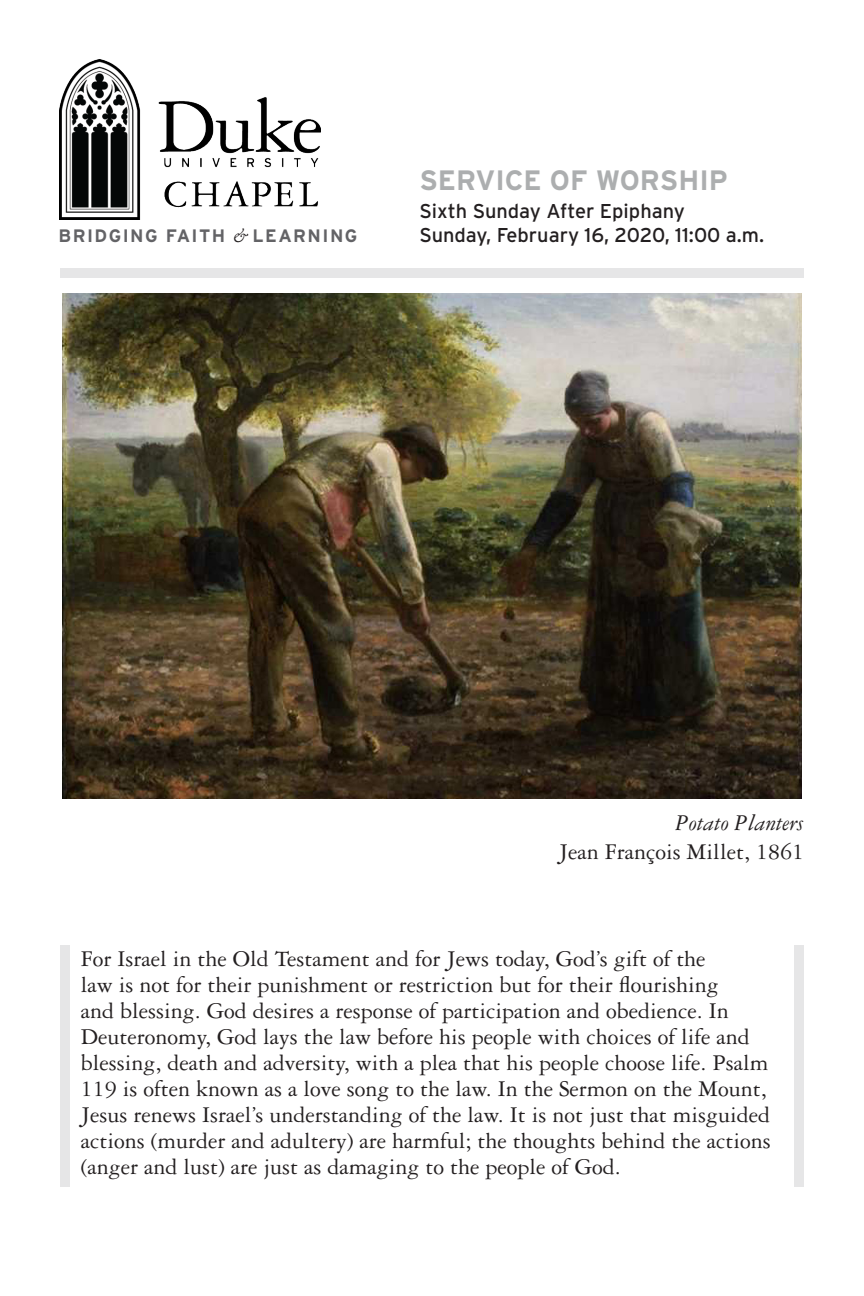
<style>
.page{position:relative;width:864px;height:1296px;background:#fff}
.page>*{position:absolute;margin:0;border:0;box-sizing:border-box;transform-origin:0 0}
.Header_1{font:700 28px "Interstate";color:#acaeaf}
.Tabbed_Leader{font:24px/26px "Garamond 3 LT Std";color:#231f20}
.Tabbed_Leader-2{font:italic 24px "Garamond 3 LT Std";color:#231f20}
.Header_1-2{font:20px "Interstate";color:#231f20}
.t1{font:700 18px "Interstate";letter-spacing:.08em;color:#636366}
.s1{font-family:"Adobe Garamond Pro";font-weight:400;font-style:italic;color:#231f20}
</style>
<div class="page">
<div style="left:60px;top:945px;width:10px;height:242px;background:#e6e6e7"></div>
<div style="left:60px;top:268px;width:744px;height:10px;background:#e6e6e7"></div>
<img style="left:60px;top:60px;width:260px;height:159px">
<div style="left:794px;top:945px;width:10px;height:242px;background:#e6e6e7"></div>
<img style="left:63px;top:294px;width:738px;height:505px">
<p class="Header_1" style="left:419px;top:165px;width:310px">SERVICE OF WORSHIP</p>
<p class="Header_1-2" style="left:419px;top:200px;width:267px">Sixth Sunday After Epiphany</p>
<p class="t1" style="left:59px;top:226px;width:300px">BRIDGING FAITH <span class="s1">&amp;</span> LEARNING</p>
<p class="Header_1-2" style="left:419px;top:224px;width:346px">Sunday, February 16, 2020, 11:00 a.m.</p>
<p class="Tabbed_Leader-2" style="left:675px;top:810px;width:130px">Potato Planters</p>
<p class="Tabbed_Leader" style="left:559px;top:839px;width:247px">Jean François Millet, 1861</p>
<p class="Tabbed_Leader" style="left:81px;top:946px;width:691px">For Israel in the Old Testament and for Jews today, God’s gift of the<br>law is not for their punishment or restriction but for their flourishing<br>and blessing. God desires a response of participation and obedience. In Deuteronomy, God lays the law before his people with choices of life and blessing, death and adversity, with a plea that his people choose life. Psalm 119 is often known as a love song to the law. In the Sermon on the Mount, Jesus renews Israel’s understanding of the law. It is not just that misguided actions (murder and adultery) are harmful; the thoughts behind the actions (anger and lust) are just as damaging to the people of God.</p>
</div>
